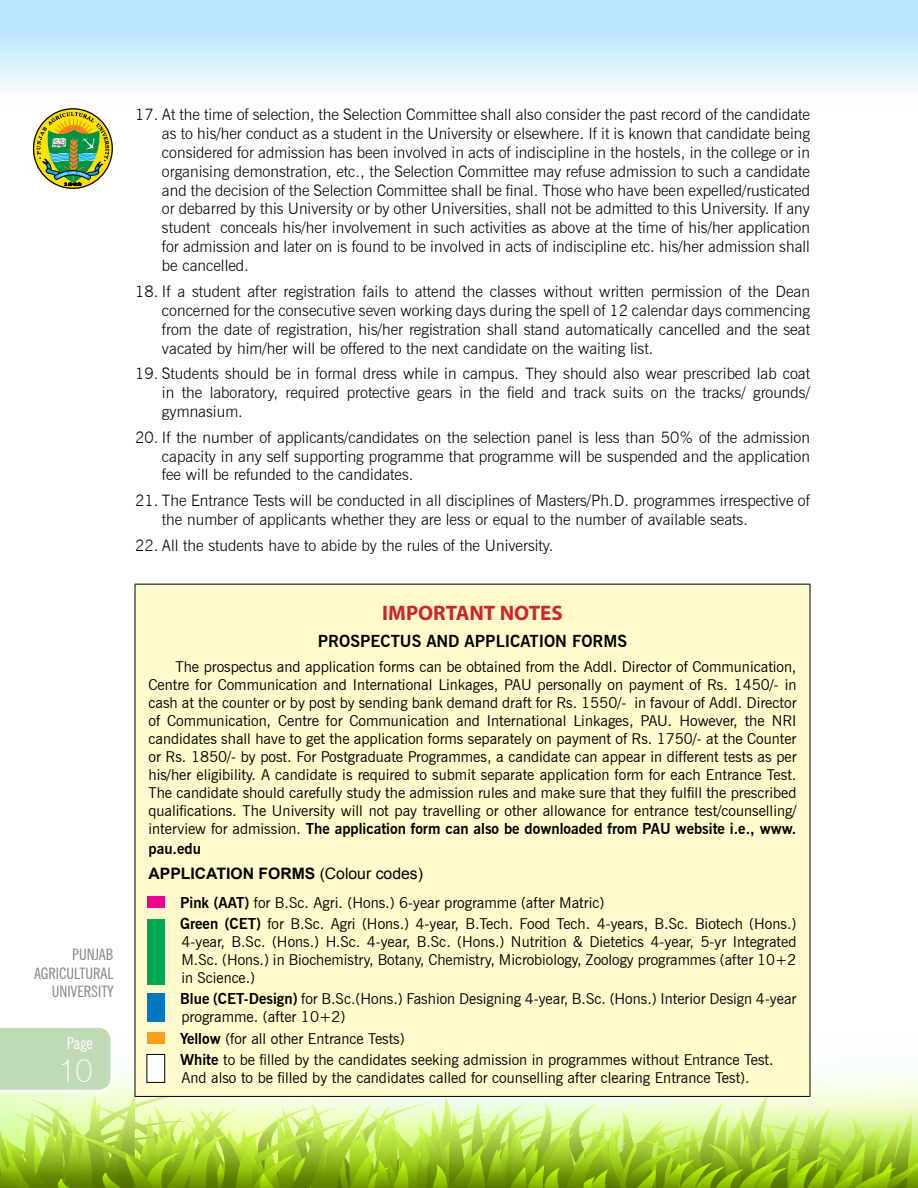
<style>
.page{position:relative;width:918px;height:1188px;background:#fff}
.page>*{position:absolute;margin:0;border:0;box-sizing:border-box;transform-origin:0 0}
.t1{font:100 33px "Swiss 721 BT";color:#fff}
.t2{font:700 21px "Myriad Pro";color:#d2232a}
.t3{font:700 16.5px "News Gothic BT";color:#000}
.t4{font:condensed 16.5px "News Gothic BT";color:#fff}
.t5{font:300 15.75px/18.9px "News Gothic BT";color:#000;text-align:justify}
.t6{font:700 15.75px "Arial";color:#000}
.t7{font:condensed 15.75px/18.9px "News Gothic BT";color:#808285;text-align:right}
.t8{font:15px/18px "News Gothic BT";color:#000}
.t9{font:700 15px "News Gothic BT";color:#000}
.s1{font-weight:700}
.s2{font-weight:400}
</style>
<div class="page">
<div style="left:0;top:0;width:918px;height:108px;background:linear-gradient(to bottom,#aae1f9,#fffefe)"></div>
<svg style="left:34px;top:109px;width:78px;height:79px"></svg>
<div style="left:33px;top:108px;width:80px;height:81px;border:1px solid #000;border-radius:50%"></div>
<svg style="left:37px;top:112px;width:72px;height:74px;background:#95ae49"></svg>
<svg style="left:0;top:1023px;width:918px;height:165px;background:#bddc73"></svg>
<div style="left:135px;top:584px;width:675px;height:512px;background:#fffbcc"></div>
<hr style="left:135px;top:584px;width:675px;height:1px;background:#000">
<hr style="left:135px;top:585px;width:1px;height:511px;background:#000">
<hr style="left:810px;top:585px;width:1px;height:511px;background:#000">
<hr style="left:135px;top:1096px;width:675px;height:1px;background:#000">
<div style="left:147px;top:897px;width:18px;height:11px;background:#ec008c"></div>
<div style="left:147px;top:919px;width:18px;height:65px;background:#00a651"></div>
<div style="left:147px;top:994px;width:18px;height:28px;background:#0077c1"></div>
<div style="left:147px;top:1032px;width:18px;height:11px;background:#f99d1c"></div>
<div style="left:147px;top:1054px;width:18px;height:28px;background:#fff"></div>
<div style="left:147px;top:1054px;width:18px;height:29px;border:1px solid #000"></div>
<p class="t7" style="left:34px;top:944px;width:81px">PUNJAB<br>AGRICULTURAL<br>UNIVERSITY</p>
<p class="t4" style="left:67px;top:1033px;width:27px">Page</p>
<h1 class="t1" style="left:58px;top:1050px;width:36px">10</h1>
<p class="t5" style="left:162px;top:105px;width:650px;text-indent:-27px">17. At the time of selection, the Selection Committee shall also consider the past record of the candidate as to his/her conduct as a student in the University or elsewhere. If it is known that candidate being considered for admission has been involved in acts of indiscipline in the hostels, in the college or in organising demonstration, etc., the Selection Committee may refuse admission to such a candidate and the decision of the Selection Committee shall be final. Those who have been expelled/rusticated or debarred by this University or by other Universities, shall not be admitted to this University. If any student conceals his/her involvement in such activities as above at the time of his/her application for admission and later on is found to be involved in acts of indiscipline etc. his/her admission shall be cancelled.</p>
<p class="t5" style="left:162px;top:282px;width:650px;text-indent:-27px">18. If a student after registration fails to attend the classes without written permission of the Dean concerned for the consecutive seven working days during the spell of 12 calendar days commencing from the date of registration, his/her registration shall stand automatically cancelled and the seat vacated by him/her will be offered to the next candidate on the waiting list.</p>
<p class="t5" style="left:162px;top:364px;width:650px;text-indent:-27px">19. Students should be in formal dress while in campus. They should also wear prescribed lab coat in the laboratory, required protective gears in the field and track suits on the tracks/ grounds/ gymnasium.</p>
<p class="t5" style="left:162px;top:427px;width:649px;text-indent:-27px">20. If the number of applicants/candidates on the selection panel is less than 50% of the admission capacity in any self supporting programme that programme will be suspended and the application fee will be refunded to the candidates.</p>
<p class="t5" style="left:162px;top:491px;width:649px;text-indent:-27px">21. The Entrance Tests will be conducted in all disciplines of Masters/Ph.D. programmes irrespective of the number of applicants whether they are less or equal to the number of available seats.</p>
<p class="t5" style="left:135px;top:536px;width:420px">22. All the students have to abide by the rules of the University.</p>
<h2 class="t2" style="left:382px;top:600px;width:182px">IMPORTANT NOTES</h2>
<p class="t3" style="left:318px;top:631px;width:311px">PROSPECTUS AND APPLICATION FORMS</p>
<p class="t8" style="left:148px;top:657px;width:650px;text-align:justify;text-indent:27px">The prospectus and application forms can be obtained from the Addl. Director of Communication, Centre for Communication and International Linkages, PAU personally on payment of Rs. 1450/- in cash at the counter or by post by sending bank demand draft for Rs. 1550/- in favour of Addl. Director of Communication, Centre for Communication and International Linkages, PAU. However, the NRI candidates shall have to get the application forms separately on payment of Rs. 1750/- at the Counter or Rs. 1850/- by post. For Postgraduate Programmes, a candidate can appear in different tests as per his/her eligibility. A candidate is required to submit separate application form for each Entrance Test.<br>The candidate should carefully study the admission rules and make sure that they fulfill the prescribed qualifications. The University will not pay travelling or other allowance for entrance test/counselling/ interview for admission. <span class="s1">The application form can also be downloaded from PAU website i.e., www.</span></p>
<p class="t9" style="left:148px;top:839px;width:54px">pau.edu</p>
<p class="t6" style="left:148px;top:863px;width:276px">APPLICATION FORMS <span class="s2">(Colour codes)</span></p>
<p class="t8" style="left:180px;top:892px;width:618px;line-height:21.3px"><span class="s1">Pink (AAT)</span> for B.Sc. Agri. (Hons.) 6-year programme (after Matric)<br><span class="s1">Green (CET)</span> for B.Sc. Agri (Hons.) 4-year, B.Tech. Food Tech. 4-years, B.Sc. Biotech (Hons.)</p>
<p class="t8" style="left:182px;top:933px;width:616px;text-align:justify">4-year, B.Sc. (Hons.) H.Sc. 4-year, B.Sc. (Hons.) Nutrition &amp; Dietetics 4-year, 5-yr Integrated M.Sc. (Hons.) in Biochemistry, Botany, Chemistry, Microbiology, Zoology programmes (after 10+2 in Science.)</p>
<p class="t8" style="left:180px;top:990px;width:618px"><span class="s1">Blue (CET-Design)</span> for B.Sc.(Hons.) Fashion Designing 4-year, B.Sc. (Hons.) Interior Design 4-year programme. (after 10+2)</p>
<p class="t8" style="left:180px;top:1028px;width:595px;line-height:21.3px"><span class="s1">Yellow</span> (for all other Entrance Tests)<br><span class="s1">White</span> to be filled by the candidates seeking admission in programmes without Entrance Test.</p>
<p class="t8" style="left:181px;top:1069px;width:570px">And also to be filled by the candidates called for counselling after clearing Entrance Test).</p>
</div>
